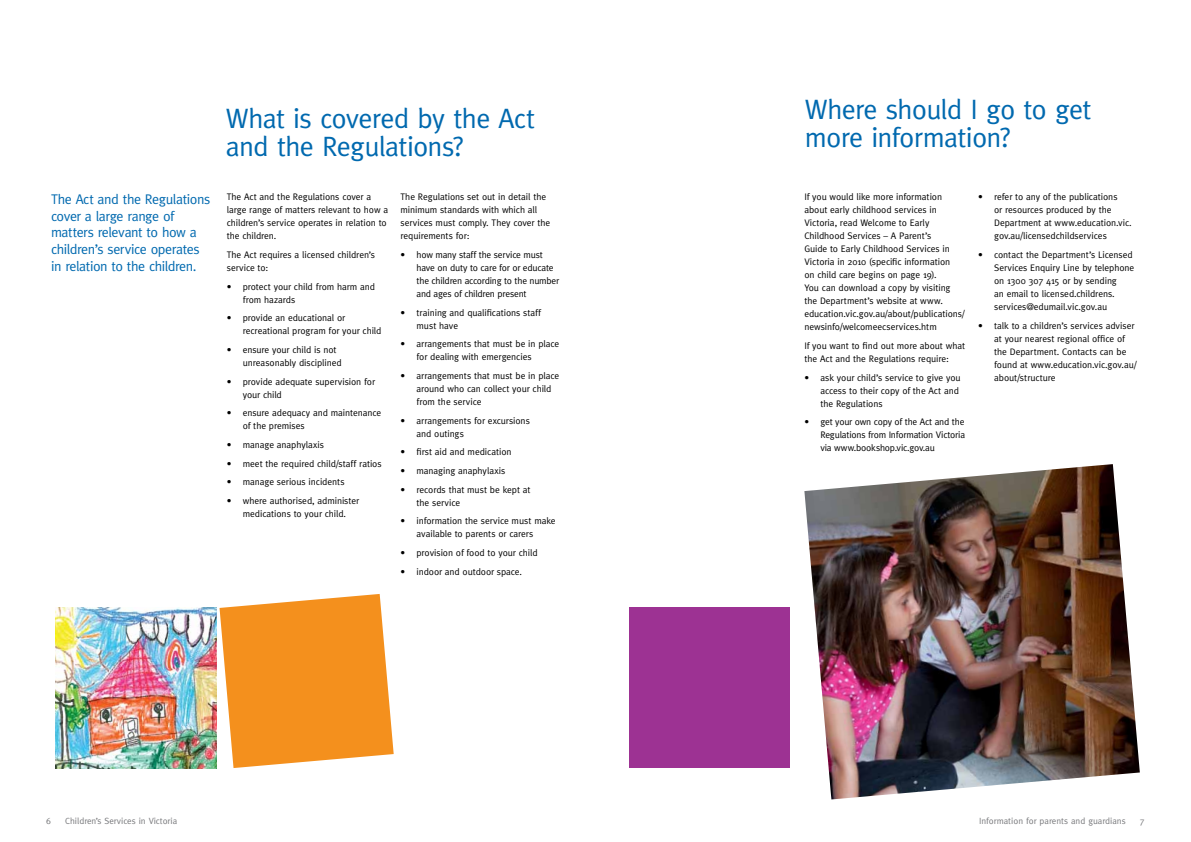
<style>
.page{position:relative;width:1191px;height:842px;background:#fff}
.page>*{position:absolute;margin:0;border:0;box-sizing:border-box;transform-origin:0 0}
.t1{font:28px/28px "Meta";letter-spacing:-.025em;color:#0069af}
.t2{font:14px/16.8px "Meta";letter-spacing:-.03em;color:#0069af}
.t3{font:9.5px/13px "Meta";letter-spacing:-.01em;color:#000}
.t4{font:9px "Meta";color:#77787b}
</style>
<div class="page">
<img style="left:804px;top:464px;width:335px;height:335px">
<div style="left:629px;top:607px;width:161px;height:161px;background:#9d3293"></div>
<svg style="left:219px;top:594px;width:175px;height:174px"></svg>
<img style="left:56px;top:607px;width:160px;height:161px">
<h2 class="t2" style="left:51px;top:190px;width:161px">The Act and the Regulations cover a large range of matters relevant to how a children’s service operates in relation to the children.</h2>
<h1 class="t1" style="left:226px;top:103px;width:311px">What is covered by the Act and the Regulations?</h1>
<p class="t3" style="left:227px;top:190px;width:163px">The Act and the Regulations cover a large range of matters relevant to how a children’s service operates in relation to the children.</p>
<p class="t3" style="left:227px;top:248px;width:150px">The Act requires a licensed children’s service to:</p>
<p class="t3" style="left:243px;top:280px;width:134px;text-indent:-16px">• protect your child from harm and from hazards</p>
<p class="t3" style="left:243px;top:311px;width:140px;text-indent:-16px">• provide an educational or recreational program for your child</p>
<p class="t3" style="left:243px;top:343px;width:101px;text-indent:-16px">• ensure your child is not unreasonably disciplined</p>
<p class="t3" style="left:243px;top:375px;width:134px;text-indent:-16px">• provide adequate supervision for your child</p>
<p class="t3" style="left:243px;top:406px;width:140px;text-indent:-16px">• ensure adequacy and maintenance of the premises</p>
<p class="t3" style="left:227px;top:438px;width:99px">• manage anaphylaxis</p>
<p class="t3" style="left:227px;top:457px;width:156px">• meet the required child/staff ratios</p>
<p class="t3" style="left:227px;top:475px;width:119px">• manage serious incidents</p>
<p class="t3" style="left:227px;top:494px;width:134px;text-align:center">• where authorised, administer medications to your child.</p>
<p class="t3" style="left:400px;top:190px;width:151px">The Regulations set out in detail the minimum standards with which all services must comply. They cover the requirements for:</p>
<p class="t3" style="left:416px;top:248px;width:144px;text-indent:-16px">• how many staff the service must have on duty to care for or educate the children according to the number and ages of children present</p>
<p class="t3" style="left:416px;top:306px;width:126px;text-indent:-16px">• training and qualifications staff must have</p>
<p class="t3" style="left:416px;top:337px;width:144px;text-indent:-16px">• arrangements that must be in place for dealing with emergencies</p>
<p class="t3" style="left:416px;top:369px;width:144px;text-indent:-16px">• arrangements that must be in place around who can collect your child from the service</p>
<p class="t3" style="left:416px;top:414px;width:115px;text-indent:-16px">• arrangements for excursions and outings</p>
<p class="t3" style="left:400px;top:445px;width:113px">• first aid and medication</p>
<p class="t3" style="left:400px;top:464px;width:106px">• managing anaphylaxis</p>
<p class="t3" style="left:416px;top:483px;width:116px;text-indent:-16px">• records that must be kept at the service</p>
<p class="t3" style="left:416px;top:514px;width:141px;text-indent:-16px">• information the service must make available to parents or carers</p>
<p class="t3" style="left:400px;top:546px;width:139px">• provision of food to your child</p>
<p class="t3" style="left:400px;top:565px;width:123px">• indoor and outdoor space.</p>
<h1 class="t1" style="left:805px;top:95px;width:288px">Where should I go to get more information?</h1>
<p class="t3" style="left:804px;top:190px;width:162px">If you would like more information about early childhood services in Victoria, read Welcome to Early Childhood Services – A Parent’s<br>Guide to Early Childhood Services in Victoria in 2010 (specific information<br>on child care begins on page 19).<br>You can download a copy by visiting the Department’s website at www. education.vic.gov.au/about/publications/ newsinfo/welcomeecservices.htm</p>
<p class="t3" style="left:804px;top:339px;width:162px">If you want to find out more about what the Act and the Regulations require:</p>
<p class="t3" style="left:820px;top:371px;width:142px;text-indent:-16px">• ask your child’s service to give you access to their copy of the Act and the Regulations</p>
<p class="t3" style="left:820px;top:415px;width:146px;text-align:justify;text-indent:-16px">• get your own copy of the Act and the Regulations from Information Victoria via www.bookshop.vic.gov.au</p>
<p class="t3" style="left:994px;top:190px;width:139px;text-indent:-16px">• refer to any of the publications<br>or resources produced by the<br>Department at www.education.vic. gov.au/licensedchildservices</p>
<p class="t3" style="left:994px;top:248px;width:142px;text-indent:-16px">• contact the Department’s Licensed<br>Services Enquiry Line by telephone on 1300 307 415 or by sending<br>an email to licensed.childrens. services@edumail.vic.gov.au</p>
<p class="t3" style="left:994px;top:319px;width:144px;text-indent:-16px">• talk to a children’s services adviser at your nearest regional office of the Department. Contacts can be found at www.education.vic.gov.au/ about/structure</p>
<p class="t4" style="left:46px;top:815px;width:6px">6</p>
<p class="t4" style="left:65px;top:815px;width:113px">Children’s Services in Victoria</p>
<p class="t4" style="left:979px;top:815px;width:148px">Information for parents and guardians</p>
<p class="t4" style="left:1140px;top:815px;width:6px">7</p>
</div>
